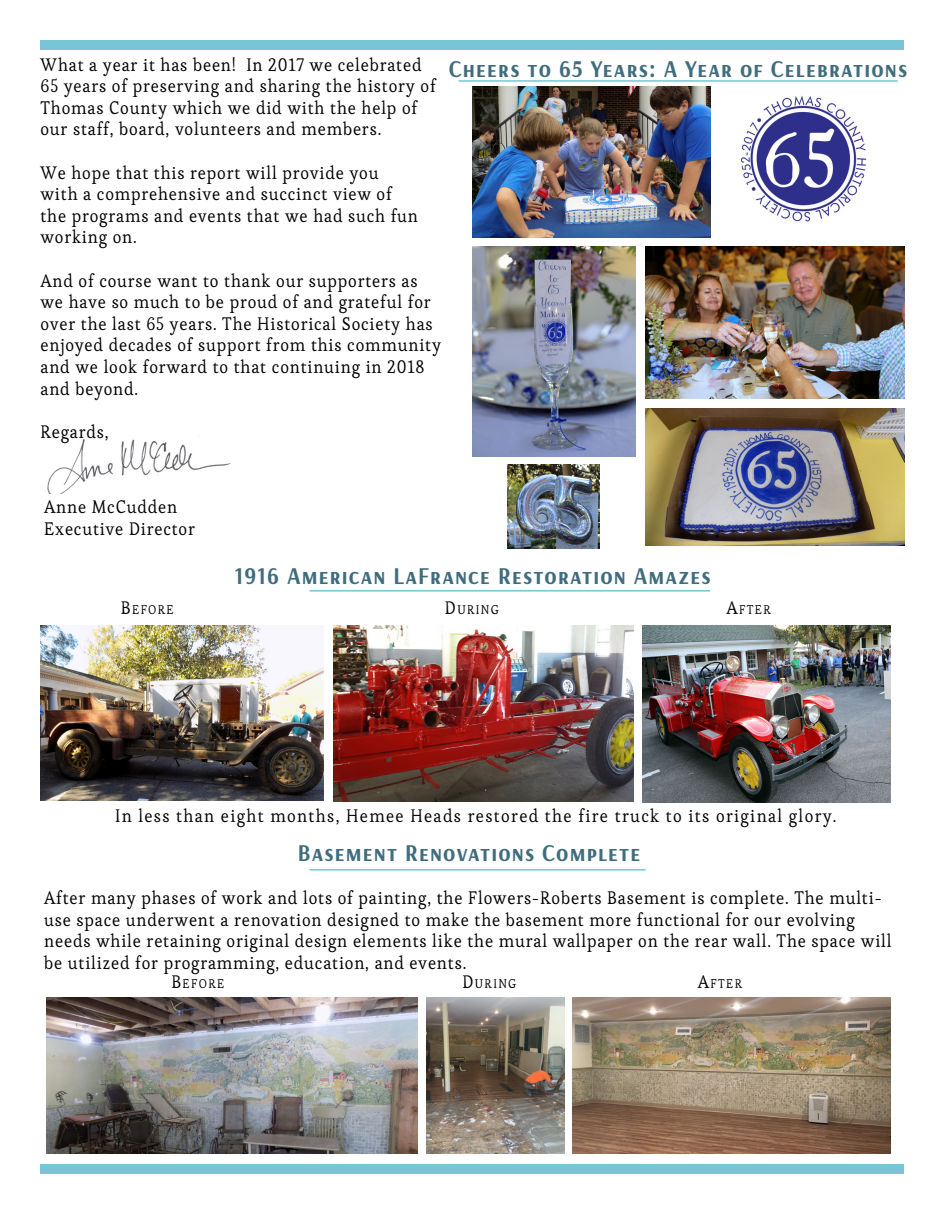
<style>
.page{position:relative;width:945px;height:1215px;background:#fff}
.page>*{position:absolute;margin:0;border:0;box-sizing:border-box;transform-origin:0 0}
.t1{font:700 24px "Arsenal";letter-spacing:.05em;color:#406d7d;scale:.93 1}
.t2{font:18px/21.6px "Esteban";letter-spacing:.05em;color:#000;scale:.93 1}
.t3{font:18px "Esteban";letter-spacing:.08em;color:#000;scale:.93 1}
.t4{font:12.6px "Esteban";letter-spacing:.115em;color:#000;scale:.93 1}
.s1{font-size:18px}
</style>
<div class="page">
<img style="left:47px;top:435px;width:184px;height:58px">
<div style="left:40px;top:40px;width:864px;height:10px;background:#77c5d5"></div>
<div style="left:40px;top:1164px;width:864px;height:10px;background:#77c5d5"></div>
<img style="left:40px;top:625px;width:284px;height:175px">
<img style="left:334px;top:625px;width:299px;height:176px">
<img style="left:643px;top:625px;width:247px;height:177px">
<img style="left:47px;top:997px;width:370px;height:156px">
<img style="left:573px;top:997px;width:317px;height:156px">
<img style="left:426px;top:997px;width:138px;height:156px">
<img style="left:472px;top:86px;width:238px;height:151px">
<img style="left:646px;top:247px;width:258px;height:151px">
<img style="left:741px;top:95px;width:126px;height:127px">
<img style="left:472px;top:247px;width:163px;height:210px">
<img style="left:508px;top:464px;width:92px;height:84px">
<img style="left:646px;top:409px;width:258px;height:137px">
<hr style="left:310px;top:590px;width:400px;height:2px;background:#77c5d5">
<hr style="left:310px;top:869px;width:336px;height:2px;background:#77c5d5">
<hr style="left:458px;top:80px;width:440px;height:2px;background:#77c5d5">
<p class="t2" style="left:40px;top:54px;width:426px">What a year it has been! In 2017 we celebrated 65 years of preserving and sharing the history of Thomas County which we did with the help of our staff, board, volunteers and members.</p>
<p class="t2" style="left:40px;top:162px;width:407px">We hope that this report will provide you with a comprehensive and succinct view of the programs and events that we had such fun working on.</p>
<p class="t2" style="left:40px;top:270px;width:432px">And of course want to thank our supporters as we have so much to be proud of and grateful for over the last 65 years. The Historical Society has enjoyed decades of support from this community and we look forward to that continuing in 2018 and beyond.</p>
<p class="t2" style="left:40px;top:421px;width:75px">Regards,</p>
<p class="t1" style="left:449px;top:52px;width:494px">Cheers to 65 Years: A Year of Celebrations</p>
<p class="t2" style="left:44px;top:496px;width:144px">Anne McCudden</p>
<p class="t2" style="left:44px;top:518px;width:164px">Executive Director</p>
<p class="t1" style="left:234px;top:559px;width:514px">1916 American LaFrance Restoration Amazes</p>
<p class="t4" style="left:121px;top:601px;width:58px"><span class="s1">B</span>EFORE</p>
<p class="t4" style="left:445px;top:601px;width:59px"><span class="s1">D</span>URING</p>
<p class="t4" style="left:727px;top:601px;width:49px"><span class="s1">A</span>FTER</p>
<p class="t3" style="left:115px;top:804px;width:777px">In less than eight months, Hemee Heads restored the fire truck to its original glory.</p>
<p class="t1" style="left:298px;top:836px;width:370px">Basement Renovations Complete</p>
<p class="t2" style="left:44px;top:887px;width:913px">After many phases of work and lots of painting, the Flowers-Roberts Basement is complete. The multi&shy;use space underwent a renovation designed to make the basement more functional for our evolving needs while retaining original design elements like the mural wallpaper on the rear wall. The space will be utilized for programming, education, and events.</p>
<p class="t4" style="left:171px;top:976px;width:58px"><span class="s1">B</span>EFORE</p>
<p class="t4" style="left:463px;top:976px;width:59px"><span class="s1">D</span>URING</p>
<p class="t4" style="left:698px;top:976px;width:49px"><span class="s1">A</span>FTER</p>
</div>
